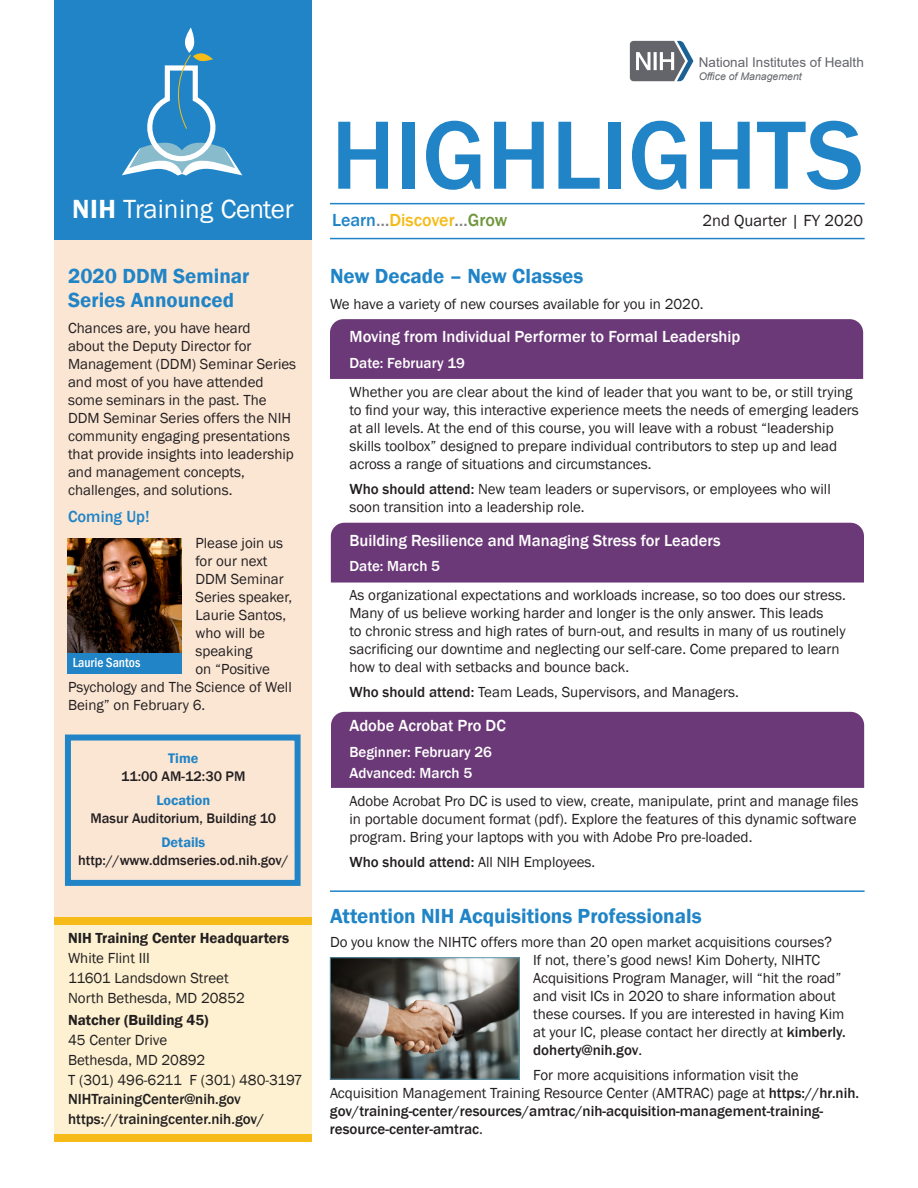
<style>
.page{position:relative;width:918px;height:1188px;background:#fff}
.page>*{position:absolute;margin:0;border:0;box-sizing:border-box;transform-origin:0 0}
.t1{font:500 100.5px "Franklin Gothic";color:#2084c6}
.t2{font:27px "Franklin Gothic";letter-spacing:-.01em;color:#fff}
.t3{font:600 21px/24px "Franklin Gothic";color:#2084c6}
.t4{font:500 18px "Franklin Gothic";color:#f6bb18}
.t5{font:500 16.5px "Franklin Gothic";color:#fff}
.t6{font:16.5px "Franklin Gothic";color:#231f20}
.t7{font:500 16.5px "Franklin Gothic";color:#2084c6}
.t8{font:15px/18px "Franklin Gothic";color:#231f20}
.t9{font:500 15px/18px "Franklin Gothic";color:#231f20}
.t10{font:500 15px/21px "Franklin Gothic";color:#fff}
.t11{font:600 15px "Franklin Gothic";color:#231f20}
.t12{font:500 14.25px "Franklin Gothic";color:#231f20}
.t13{font:600 14.25px "Franklin Gothic";color:#2084c6}
.t14{font:13.5px "Arial";color:#63656a}
.t15{font:500 condensed 13.5px "Franklin Gothic";color:#fff}
.t16{font:italic 10.5px "Arial";color:#63656a}
.s1{font-weight:600}
.s2{color:#2084c6}
.s3{color:#808285}
.s4{color:#70963d}
.s5{font-weight:500}
.s6{font-weight:400}
</style>
<div class="page">
<div style="left:331px;top:712px;width:533px;height:76px;background:#6c3978"></div>
<div style="left:331px;top:523px;width:533px;height:60px;background:#6c3978"></div>
<div style="left:330px;top:319px;width:533px;height:60px;background:#6c3978"></div>
<hr style="left:330px;top:890px;width:535px;height:2px;background:#2084c6">
<div style="left:54px;top:923px;width:258px;height:215px;background:#fdf1d1"></div>
<div style="left:54px;top:239px;width:258px;height:680px;background:#fbe6d4"></div>
<div style="left:54px;top:0;width:258px;height:239px;background:#2084c6"></div>
<hr style="left:330px;top:203px;width:535px;height:1px;background:#2084c6">
<hr style="left:330px;top:238px;width:535px;height:1px;background:#2084c6">
<svg style="left:122px;top:28px;width:120px;height:148px"></svg>
<svg style="left:630px;top:41px;width:63px;height:40px"></svg>
<div style="left:54px;top:917px;width:258px;height:8px;background:#f6bb18"></div>
<div style="left:54px;top:1134px;width:258px;height:8px;background:#f6bb18"></div>
<div style="left:65px;top:735px;width:236px;height:151px;border:6px solid #2084c6"></div>
<img style="left:332px;top:959px;width:186px;height:119px">
<div style="left:330px;top:957px;width:190px;height:123px;border:1px solid #5b99ad"></div>
<div style="left:68px;top:652px;width:114px;height:22px;background:#2084c6"></div>
<img style="left:68px;top:538px;width:114px;height:114px">
<h2 class="t2" style="left:72px;top:193px;width:223px"><span class="s1">NIH</span> Training Center</h2>
<h3 class="t3" style="left:68px;top:264px;width:183px">2020 DDM Seminar<br>Series Announced</h3>
<p class="t8" style="left:68px;top:319px;width:230px">Chances are, you have heard<br>about the Deputy Director for<br>Management (DDM) Seminar Series and most of you have attended some seminars in the past. The<br>DDM Seminar Series offers the NIH community engaging presentations that provide insights into leadership and management concepts, challenges, and solutions.</p>
<p class="t7" style="left:68px;top:507px;width:83px">Coming Up!</p>
<p class="t8" style="left:195px;top:535px;width:89px">Please join us</p>
<p class="t8" style="left:195px;top:553px;width:73px">for our next</p>
<p class="t8" style="left:195px;top:571px;width:90px">DDM Seminar</p>
<p class="t8" style="left:195px;top:589px;width:98px">Series speaker,</p>
<p class="t8" style="left:195px;top:607px;width:92px">Laurie Santos,</p>
<p class="t8" style="left:195px;top:625px;width:71px">who will be</p>
<p class="t8" style="left:195px;top:643px;width:59px">speaking</p>
<p class="t8" style="left:195px;top:661px;width:76px">on “Positive</p>
<p class="t8" style="left:68px;top:679px;width:225px">Psychology and The Science of Well</p>
<p class="t8" style="left:68px;top:697px;width:139px">Being” on February 6.</p>
<p class="t15" style="left:73px;top:654px;width:69px">Laurie Santos</p>
<p class="t13" style="left:168px;top:750px;width:32px">Time</p>
<p class="t12" style="left:121px;top:768px;width:126px">11:00 AM-12:30 PM</p>
<p class="t13" style="left:156px;top:792px;width:56px">Location</p>
<p class="t12" style="left:90px;top:810px;width:187px">Masur Auditorium, Building 10</p>
<p class="t13" style="left:161px;top:834px;width:46px">Details</p>
<p class="t12" style="left:78px;top:852px;width:212px">http://www.ddmseries.od.nih.gov/</p>
<p class="t11" style="left:68px;top:929px;width:223px">NIH Training Center Headquarters</p>
<p class="t8" style="left:68px;top:949px;width:178px;line-height:19.8px">White Flint III<br>11601 Landsdown Street<br>North Bethesda, MD 20852</p>
<p class="t11" style="left:68px;top:1011px;width:142px">Natcher (Building 45)</p>
<p class="t8" style="left:68px;top:1030px;width:236px;line-height:19.8px">45 Center Drive<br>Bethesda, MD 20892<br>T (301) 496-6211 F (301) 480-3197</p>
<p class="t9" style="left:68px;top:1090px;width:198px;line-height:19.8px">NIHTrainingCenter@nih.gov https://trainingcenter.nih.gov/</p>
<p class="t14" style="left:699px;top:53px;width:167px">National Institutes of Health</p>
<p class="t16" style="left:699px;top:70px;width:104px">Office of Management</p>
<h1 class="t1" style="left:331px;top:93px;width:534px">HIGHLIGHTS</h1>
<p class="t4" style="left:332px;top:209px;width:177px"><span class="s2">Learn</span><span class="s3">…</span>Discover<span class="s3">…</span><span class="s4">Grow</span></p>
<p class="t6" style="left:703px;top:211px;width:162px">2nd Quarter | FY 2020</p>
<h3 class="t3" style="left:330px;top:264px;width:255px">New Decade – New Classes</h3>
<p class="t8" style="left:330px;top:295px;width:375px">We have a variety of new courses available for you in 2020.</p>
<p class="t5" style="left:350px;top:327px;width:392px">Moving from Individual Performer to Formal Leadership</p>
<p class="t10" style="left:350px;top:353px;width:117px">Date: February 19</p>
<p class="t8" style="left:350px;top:383px;width:511px">Whether you are clear about the kind of leader that you want to be, or still trying to find your way, this interactive experience meets the needs of emerging leaders at all levels. At the end of this course, you will leave with a robust “leadership skills toolbox” designed to prepare individual contributors to step up and lead across a range of situations and circumstances.</p>
<p class="t8" style="left:350px;top:480px;width:483px"><span class="s5">Who should attend:</span> New team leaders or supervisors, or employees who will soon transition into a leadership role.</p>
<p class="t5" style="left:350px;top:530px;width:373px">Building Resilience and Managing Stress for Leaders</p>
<p class="t10" style="left:350px;top:556px;width:92px">Date: March 5</p>
<p class="t8" style="left:350px;top:587px;width:498px">As organizational expectations and workloads increase, so too does our stress.<br>Many of us believe working harder and longer is the only answer. This leads<br>to chronic stress and high rates of burn-out, and results in many of us routinely sacrificing our downtime and neglecting our self-care. Come prepared to learn how to deal with setbacks and bounce back.</p>
<p class="t8" style="left:350px;top:683px;width:391px"><span class="s5">Who should attend:</span> Team Leads, Supervisors, and Managers.</p>
<p class="t5" style="left:350px;top:715px;width:158px">Adobe Acrobat Pro DC</p>
<p class="t10" style="left:350px;top:741px;width:144px">Beginner: February 26<br>Advanced: March 5</p>
<p class="t8" style="left:350px;top:793px;width:510px">Adobe Acrobat Pro DC is used to view, create, manipulate, print and manage files in portable document format (pdf). Explore the features of this dynamic software program. Bring your laptops with you with Adobe Pro pre-loaded.</p>
<p class="t9" style="left:350px;top:853px;width:247px">Who should attend: <span class="s6">All NIH Employees.</span></p>
<h3 class="t3" style="left:330px;top:904px;width:373px">Attention NIH Acquisitions Professionals</h3>
<p class="t8" style="left:533px;top:934px;width:314px;text-indent:-203px">Do you know the NIHTC offers more than 20 open market acquisitions courses?<br>If not, there’s good news! Kim Doherty, NIHTC Acquisitions Program Manager, will “hit the road” and visit ICs in 2020 to share information about these courses. If you are interested in having Kim at your IC, please contact her directly at <span class="s5">kimberly. doherty@nih.gov</span>.</p>
<p class="t9" style="left:330px;top:1066px;width:531px;text-indent:203px"><span class="s6">For more acquisitions information visit the Acquisition Management Training Resource Center (AMTRAC) page at</span> https://hr.nih. gov/training-center/resources/amtrac/nih-acquisition-management-training&shy;resource-center-amtrac<span class="s6">.</span></p>
</div>
